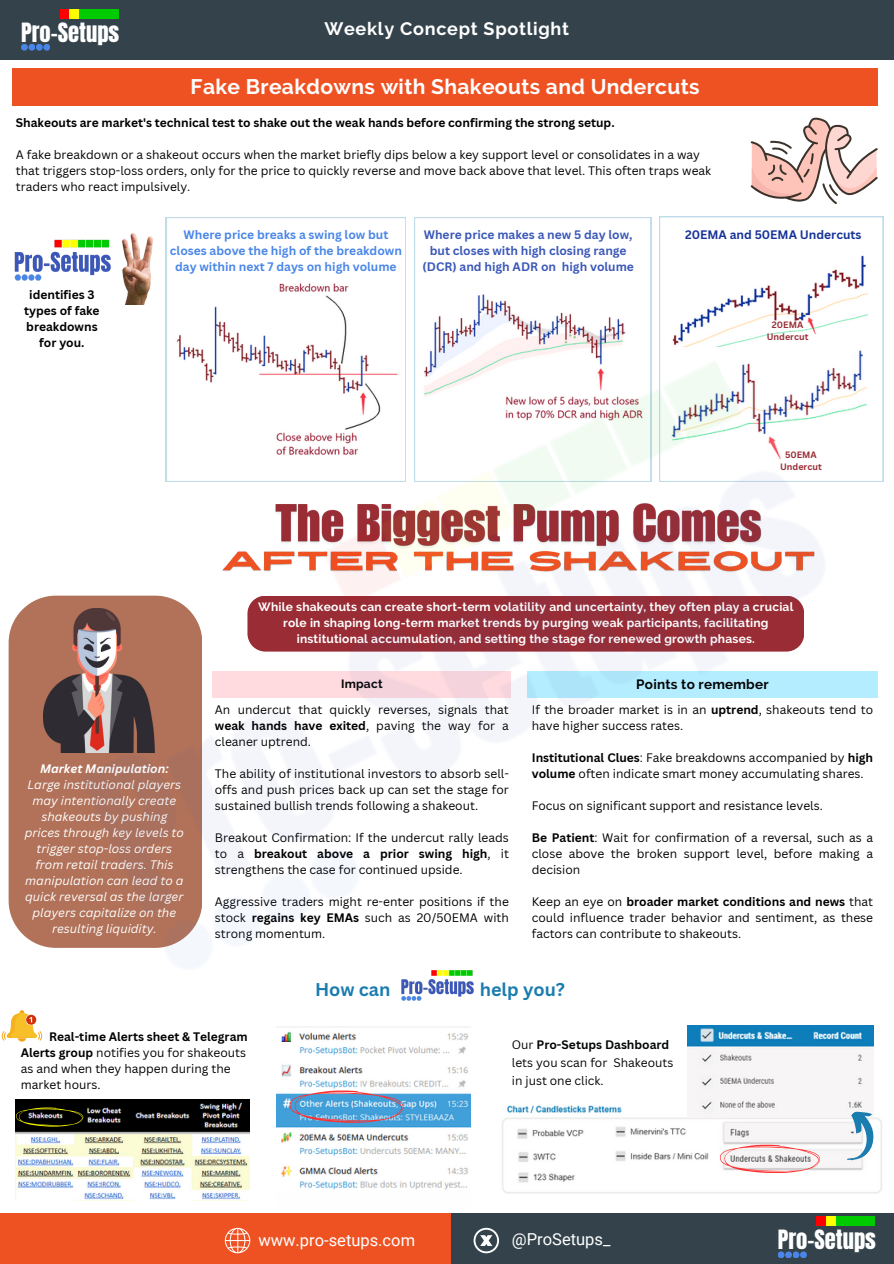
<style>
.page{position:relative;width:894px;height:1264px;background:#fff}
.page>*{position:absolute;margin:0;border:0;box-sizing:border-box;transform-origin:0 0}
.t1{font:22.65px "Anton";color:#fff}
.t2{font:700 21px "Raleway";letter-spacing:.015em;color:#fff}
.t3{font:700 18px "Raleway";letter-spacing:.04em;color:#fff}
.t4{font:700 18px "Canva Sans";color:#1a7caf}
.t5{font:16.5px "Roboto";color:#fff}
.t6{font:700 13.5px "Raleway";letter-spacing:.015em;color:#040606}
.t7{font:12px/16px "Canva Sans";color:#000;text-align:justify}
.t8{font:italic 12px/16px "Canva Sans";color:#fff;text-align:center}
.t9{font:700 12px/15.8px "Raleway";letter-spacing:.015em;color:#fff;text-align:center}
.t10{font:700 12px/16px "Canva Sans";color:#000;text-align:center}
.t11{font:700 12px/16px "Canva Sans";color:#4a86e8;text-align:center}
.t12{font:700 12px/16px "Canva Sans";color:#3b58b8;text-align:center}
.t13{font:12px/18px "Canva Sans";color:#040606}
.t14{font:700 12px "Canva Sans";color:#173399}
.t15{font:700 12px "Raleway";letter-spacing:.015em;color:#040606}
.t16{font:700 9px/12.3px "Canva Sans";color:#992c34;text-align:center}
.s1{font-weight:700}
</style>
<div class="page">
<div style="left:0;top:0;width:893px;height:60px;background:#34434b"></div>
<div style="left:21px;top:44px;width:7px;height:7px;background:#4a86e8;border-radius:50%"></div>
<div style="left:28px;top:44px;width:7px;height:7px;background:#4a86e8;border-radius:50%"></div>
<div style="left:36px;top:44px;width:7px;height:7px;background:#4a86e8;border-radius:50%"></div>
<div style="left:60px;top:9px;width:9px;height:9px;background:#f00"></div>
<div style="left:70px;top:9px;width:9px;height:9px;background:#ff0"></div>
<div style="left:80px;top:9px;width:9px;height:9px;background:#00ca00"></div>
<div style="left:43px;top:44px;width:7px;height:7px;background:#4a86e8;border-radius:50%"></div>
<div style="left:89px;top:9px;width:9px;height:9px;background:#00ca00"></div>
<div style="left:99px;top:9px;width:9px;height:9px;background:#00ca00"></div>
<div style="left:109px;top:9px;width:9px;height:9px;background:#00ca00"></div>
<div style="left:0;top:1213px;width:462px;height:50px;background:#ef5222"></div>
<div style="left:450px;top:1213px;width:443px;height:50px;background:#34434b"></div>
<div style="left:777px;top:1251px;width:7px;height:7px;background:#4a86e8;border-radius:50%"></div>
<svg style="left:784px;top:1251px;width:7px;height:7px"></svg>
<div style="left:792px;top:1251px;width:7px;height:7px;background:#4a86e8;border-radius:50%"></div>
<div style="left:816px;top:1216px;width:9px;height:9px;background:#f00"></div>
<div style="left:826px;top:1216px;width:9px;height:9px;background:#ff0"></div>
<div style="left:836px;top:1216px;width:9px;height:9px;background:#00ca00"></div>
<svg style="left:799px;top:1251px;width:7px;height:7px"></svg>
<div style="left:845px;top:1216px;width:10px;height:9px;background:#00ca00"></div>
<div style="left:855px;top:1216px;width:9px;height:9px;background:#00ca00"></div>
<div style="left:865px;top:1216px;width:9px;height:9px;background:#00ca00"></div>
<svg style="left:473px;top:1227px;width:26px;height:26px"></svg>
<svg style="left:225px;top:1227px;width:25px;height:26px"></svg>
<div style="left:13px;top:68px;width:864px;height:38px;background:#ef5222"></div>
<svg style="left:750px;top:117px;width:127px;height:87px"></svg>
<img style="left:14px;top:239px;width:97px;height:39px">
<img style="left:122px;top:234px;width:30px;height:44px">
<svg style="left:166px;top:217px;width:239px;height:61px"></svg>
<svg style="left:414px;top:217px;width:237px;height:61px"></svg>
<svg style="left:659px;top:216px;width:223px;height:62px"></svg>
<img style="left:671px;top:251px;width:196px;height:27px">
<img style="left:16px;top:1099px;width:234px;height:101px">
<svg style="left:16px;top:1107px;width:67px;height:19px"></svg>
<img style="left:276px;top:1070px;width:194px;height:120px">
<svg style="left:289px;top:1090px;width:114px;height:32px;background:#77a4cd"></svg>
<img style="left:502px;top:1105px;width:380px;height:89px">
<img style="left:687px;top:1072px;width:177px;height:44px">
<svg style="left:826px;top:1104px;width:56px;height:63px"></svg>
<svg style="left:719px;top:1144px;width:100px;height:28px"></svg>
<img style="left:1px;top:278px;width:883px;height:792px">
<h3 class="t1" style="left:21px;top:16px;width:100px">Pro-Setups</h3>
<h4 class="t3" style="left:324px;top:18px;width:246px">Weekly Concept Spotlight</h4>
<p class="t2" style="left:190px;top:74px;width:510px">Fake Breakdowns with Shakeouts and Undercuts</p>
<p class="t10" style="left:16px;top:114px;width:600px">Shakeouts are market's technical test to shake out the weak hands before confirming the strong setup.</p>
<p class="t7" style="left:16px;top:146px;width:696px;text-align:left">A fake breakdown or a shakeout occurs when the market briefly dips below a key support level or consolidates in a way that triggers stop-loss orders, only for the price to quickly reverse and move back above that level. This often traps weak traders who react impulsively.</p>
<h6 class="t10" style="left:24px;top:286px;width:77px">identifies 3 types of fake breakdowns for you.</h6>
<p class="t11" style="left:170px;top:226px;width:233px">Where price breaks a swing low but closes above the high of the breakdown day within next 7 days on high volume</p>
<p class="t12" style="left:422px;top:226px;width:213px">Where price makes a new 5 day low, but closes with high closing range (DCR) and high ADR on high volume</p>
<p class="t14" style="left:685px;top:226px;width:178px">20EMA and 50EMA Undercuts</p>
<p class="t16" style="left:766px;top:318px;width:43px">20EMA<br>Undercut</p>
<p class="t16" style="left:779px;top:448px;width:43px">50EMA<br>Undercut</p>
<p class="t9" style="left:258px;top:599px;width:536px">While shakeouts can create short-term volatility and uncertainty, they often play a crucial role in shaping long-term market trends by purging weak participants, facilitating institutional accumulation, and setting the stage for renewed growth phases.</p>
<p class="t8" style="left:25px;top:760px;width:160px"><span class="s1">Market Manipulation:<br></span>Large institutional players may intentionally create shakeouts by pushing prices through key levels to trigger stop-loss orders from retail traders. This manipulation can lead to a quick reversal as the larger players capitalize on the resulting liquidity.</p>
<p class="t15" style="left:341px;top:676px;width:43px">Impact</p>
<p class="t6" style="left:636px;top:676px;width:134px">Points to remember</p>
<p class="t7" style="left:215px;top:701px;width:295px">An undercut that quickly reverses, signals that <span class="s1">weak hands have exited</span>, paving the way for a cleaner uptrend.</p>
<p class="t7" style="left:215px;top:765px;width:295px">The ability of institutional investors to absorb sell&shy;offs and push prices back up can set the stage for sustained bullish trends following a shakeout.</p>
<p class="t7" style="left:215px;top:829px;width:295px">Breakout Confirmation: If the undercut rally leads to a <span class="s1">breakout above a prior swing high</span>, it strengthens the case for continued upside.</p>
<p class="t7" style="left:215px;top:893px;width:295px">Aggressive traders might re-enter positions if the stock <span class="s1">regains key EMAs</span> such as 20/50EMA with strong momentum.</p>
<p class="t7" style="left:531px;top:701px;width:343px">If the broader market is in an <span class="s1">uptrend</span>, shakeouts tend to have higher success rates.</p>
<p class="t7" style="left:531px;top:749px;width:343px"><span class="s1">Institutional Clues</span>: Fake breakdowns accompanied by <span class="s1">high volume</span> often indicate smart money accumulating shares.</p>
<p class="t7" style="left:531px;top:797px;width:292px">Focus on significant support and resistance levels.</p>
<p class="t7" style="left:531px;top:829px;width:343px"><span class="s1">Be Patient</span>: Wait for confirmation of a reversal, such as a close above the broken support level, before making a decision</p>
<p class="t7" style="left:531px;top:893px;width:343px">Keep an eye on <span class="s1">broader market conditions and news</span> that could influence trader behavior and sentiment, as these factors can contribute to shakeouts.</p>
<p class="t7" style="left:21px;top:1028px;width:228px;text-align:left;text-indent:28px"><span class="s1">Real-time Alerts sheet &amp; Telegram<br>Alerts group</span> notifies you for shakeouts as and when they happen during the market hours.</p>
<p class="t4" style="left:315px;top:977px;width:77px">How can</p>
<p class="t4" style="left:479px;top:977px;width:87px">help you?</p>
<p class="t13" style="left:511px;top:1035px;width:163px">Our <span class="s1">Pro-Setups Dashboard </span>lets you scan for Shakeouts in just one click.</p>
<p class="t5" style="left:258px;top:1230px;width:158px">www.pro-setups.com</p>
<p class="t5" style="left:512px;top:1229px;width:100px">@ProSetups_</p>
<h2 class="t1" style="left:777px;top:1223px;width:100px">Pro-Setups</h2>
</div>
